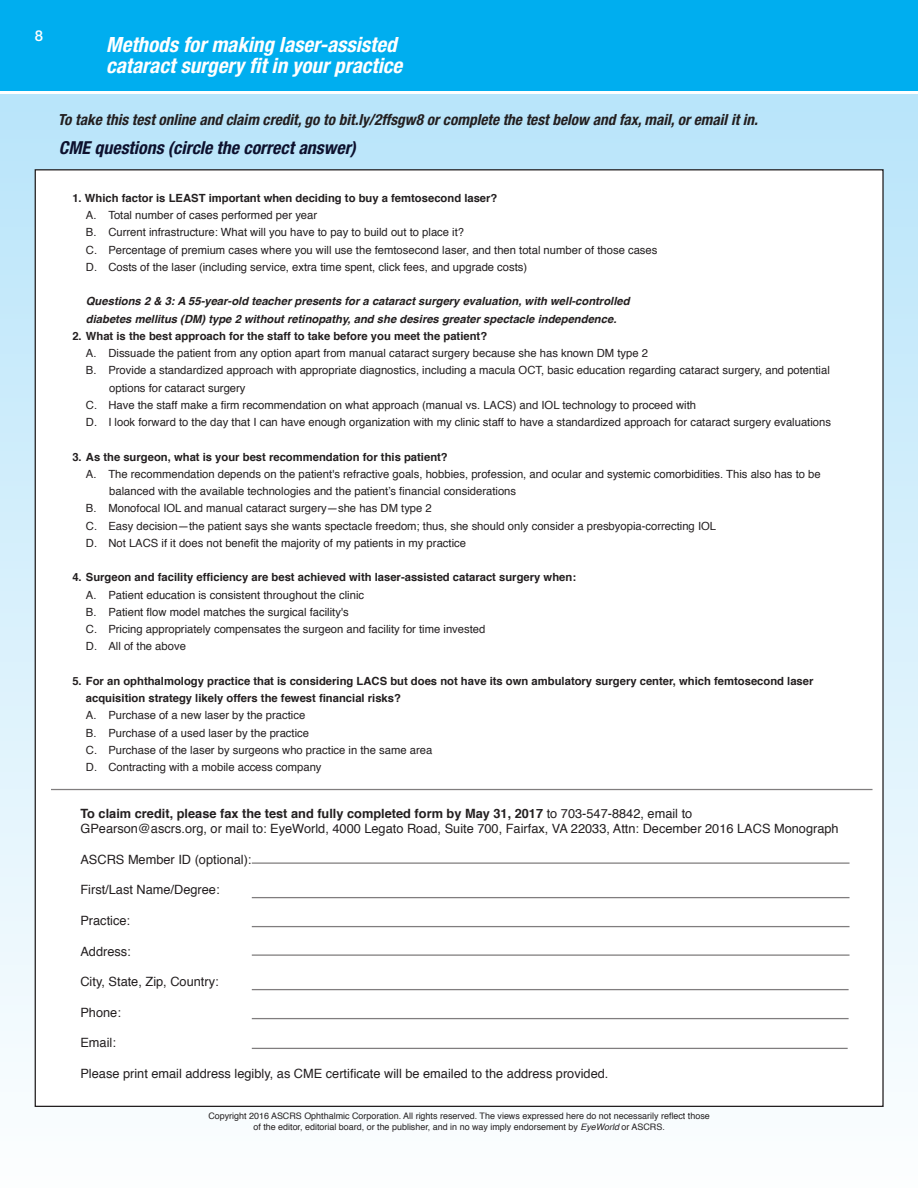
<style>
.page{position:relative;width:918px;height:1188px;background:#fff}
.page>*{position:absolute;margin:0;border:0;box-sizing:border-box;transform-origin:0 0}
.t1{font:italic 700 condensed 21px/20.4px "Helvetica Neue LT Std";color:#fff}
.t2{font:italic 700 condensed 17.85px "Helvetica Neue LT Std";color:#0d112e}
.Deck{font:italic 700 condensed 15.3px "Helvetica Neue LT Std";color:#231f20}
.t3{font:500 15px "Helvetica Neue LT Std";color:#fff}
.t4{font:12.75px/15.3px "Helvetica";color:#231f20}
.List_Paragraph{font:11.25px/17.2px "Helvetica";color:#231f20}
.List_Paragraph-2{font:700 11.25px/17.2px "Helvetica";color:#231f20}
.List_Paragraph-3{font:italic 700 11.25px/17.2px "Helvetica";color:#231f20}
.t5{font:9px/10.8px "Helvetica";color:#231f20;text-align:center}
.s1{font-weight:700}
.s2{font-style:italic}
</style>
<div class="page">
<div style="left:0;top:94px;width:918px;height:1094px;background:linear-gradient(to bottom,#b7e3f8,#f9fafb)"></div>
<div style="left:0;top:0;width:918px;height:91px;background:#00aeef"></div>
<div style="left:35px;top:170px;width:848px;height:936px;background:#fff"></div>
<hr style="left:51px;top:789px;width:822px;height:1px;background:#231f20">
<hr style="left:252px;top:926px;width:598px;height:1px;background:#231f20">
<hr style="left:252px;top:954px;width:598px;height:2px;background:#231f20">
<hr style="left:252px;top:989px;width:597px;height:1px;background:#231f20">
<hr style="left:252px;top:1018px;width:597px;height:1px;background:#231f20">
<hr style="left:252px;top:1048px;width:596px;height:1px;background:#231f20">
<hr style="left:252px;top:862px;width:598px;height:2px;background:#231f20">
<hr style="left:252px;top:897px;width:598px;height:1px;background:#231f20">
<p class="t3" style="left:35px;top:27px;width:10px">8</p>
<h1 class="t1" style="left:106px;top:35px;width:298px">Methods for making laser-assisted cataract surgery fit in your practice</h1>
<p class="Deck" style="left:58px;top:111px;width:702px">To take this test online and claim credit, go to bit.ly/2ffsgw8 or complete the test below and fax, mail, or email it in.</p>
<h2 class="t2" style="left:59px;top:137px;width:299px">CME questions (circle the correct answer)</h2>
<p class="List_Paragraph-2" style="left:72px;top:189px;width:427px">1. Which factor is LEAST important when deciding to buy a femtosecond laser?</p>
<p class="List_Paragraph" style="left:86px;top:207px;width:233px">A. Total number of cases performed per year</p>
<p class="List_Paragraph" style="left:86px;top:224px;width:380px">B. Current infrastructure: What will you have to pay to build out to place it?</p>
<p class="List_Paragraph" style="left:86px;top:241px;width:573px">C. Percentage of premium cases where you will use the femtosecond laser, and then total number of those cases</p>
<p class="List_Paragraph" style="left:86px;top:259px;width:443px">D. Costs of the laser (including service, extra time spent, click fees, and upgrade costs)</p>
<p class="List_Paragraph-3" style="left:86px;top:293px;width:545px">Questions 2 &amp; 3: A 55-year-old teacher presents for a cataract surgery evaluation, with well-controlled diabetes mellitus (DM) type 2 without retinopathy, and she desires greater spectacle independence.</p>
<p class="List_Paragraph-2" style="left:72px;top:327px;width:416px">2. What is the best approach for the staff to take before you meet the patient?</p>
<p class="List_Paragraph" style="left:86px;top:345px;width:564px">A. Dissuade the patient from any option apart from manual cataract surgery because she has known DM type 2</p>
<p class="List_Paragraph" style="left:109px;top:362px;width:722px;text-indent:-23px">B. Provide a standardized approach with appropriate diagnostics, including a macula OCT, basic education regarding cataract surgery, and potential options for cataract surgery</p>
<p class="List_Paragraph" style="left:86px;top:397px;width:612px">C. Have the staff make a firm recommendation on what approach (manual vs. LACS) and IOL technology to proceed with</p>
<p class="List_Paragraph" style="left:86px;top:414px;width:747px">D. I look forward to the day that I can have enough organization with my clinic staff to have a standardized approach for cataract surgery evaluations</p>
<p class="List_Paragraph-2" style="left:72px;top:448px;width:377px">3. As the surgeon, what is your best recommendation for this patient?</p>
<p class="List_Paragraph" style="left:109px;top:466px;width:713px;text-indent:-23px">A. The recommendation depends on the patient's refractive goals, hobbies, profession, and ocular and systemic comorbidities. This also has to be balanced with the available technologies and the patient’s financial considerations</p>
<p class="List_Paragraph" style="left:86px;top:500px;width:347px">B. Monofocal IOL and manual cataract surgery—she has DM type 2</p>
<p class="List_Paragraph" style="left:86px;top:517px;width:632px">C. Easy decision—the patient says she wants spectacle freedom; thus, she should only consider a presbyopia-correcting IOL</p>
<p class="List_Paragraph" style="left:86px;top:535px;width:382px">D. Not LACS if it does not benefit the majority of my patients in my practice</p>
<p class="List_Paragraph-2" style="left:72px;top:569px;width:505px">4. Surgeon and facility efficiency are best achieved with laser-assisted cataract surgery when:</p>
<p class="List_Paragraph" style="left:86px;top:586px;width:280px">A. Patient education is consistent throughout the clinic</p>
<p class="List_Paragraph" style="left:86px;top:604px;width:264px">B. Patient flow model matches the surgical facility's</p>
<p class="List_Paragraph" style="left:86px;top:621px;width:401px">C. Pricing appropriately compensates the surgeon and facility for time invested</p>
<p class="List_Paragraph" style="left:86px;top:638px;width:102px">D. All of the above</p>
<p class="List_Paragraph-2" style="left:86px;top:672px;width:729px;text-indent:-14px">5. For an ophthalmology practice that is considering LACS but does not have its own ambulatory surgery center, which femtosecond laser acquisition strategy likely offers the fewest financial risks?</p>
<p class="List_Paragraph" style="left:86px;top:707px;width:221px">A. Purchase of a new laser by the practice</p>
<p class="List_Paragraph" style="left:86px;top:724px;width:225px">B. Purchase of a used laser by the practice</p>
<p class="List_Paragraph" style="left:86px;top:742px;width:348px">C. Purchase of the laser by surgeons who practice in the same area</p>
<p class="List_Paragraph" style="left:86px;top:759px;width:237px">D. Contracting with a mobile access company</p>
<p class="t4" style="left:80px;top:806px;width:760px"><span class="s1">To claim credit, please fax the test and fully completed form by May 31, 2017</span> to 703-547-8842, email to<br>GPearson@ascrs.org, or mail to: EyeWorld, 4000 Legato Road, Suite 700, Fairfax, VA 22033, Attn: December 2016 LACS Monograph</p>
<p class="t4" style="left:80px;top:852px;width:173px">ASCRS Member ID (optional):</p>
<p class="t4" style="left:80px;top:882px;width:141px">First/Last Name/Degree:</p>
<p class="t4" style="left:80px;top:913px;width:51px">Practice:</p>
<p class="t4" style="left:80px;top:944px;width:52px">Address:</p>
<p class="t4" style="left:80px;top:974px;width:140px">City, State, Zip, Country:</p>
<p class="t4" style="left:80px;top:1005px;width:42px">Phone:</p>
<p class="t4" style="left:80px;top:1036px;width:37px">Email:</p>
<p class="t4" style="left:80px;top:1066px;width:530px">Please print email address legibly, as CME certificate will be emailed to the address provided.</p>
<p class="t5" style="left:208px;top:1111px;width:503px">Copyright 2016 ASCRS Ophthalmic Corporation. All rights reserved. The views expressed here do not necessarily reflect those of the editor, editorial board, or the publisher, and in no way imply endorsement by <span class="s2">EyeWorld</span> or ASCRS.</p>
</div>
